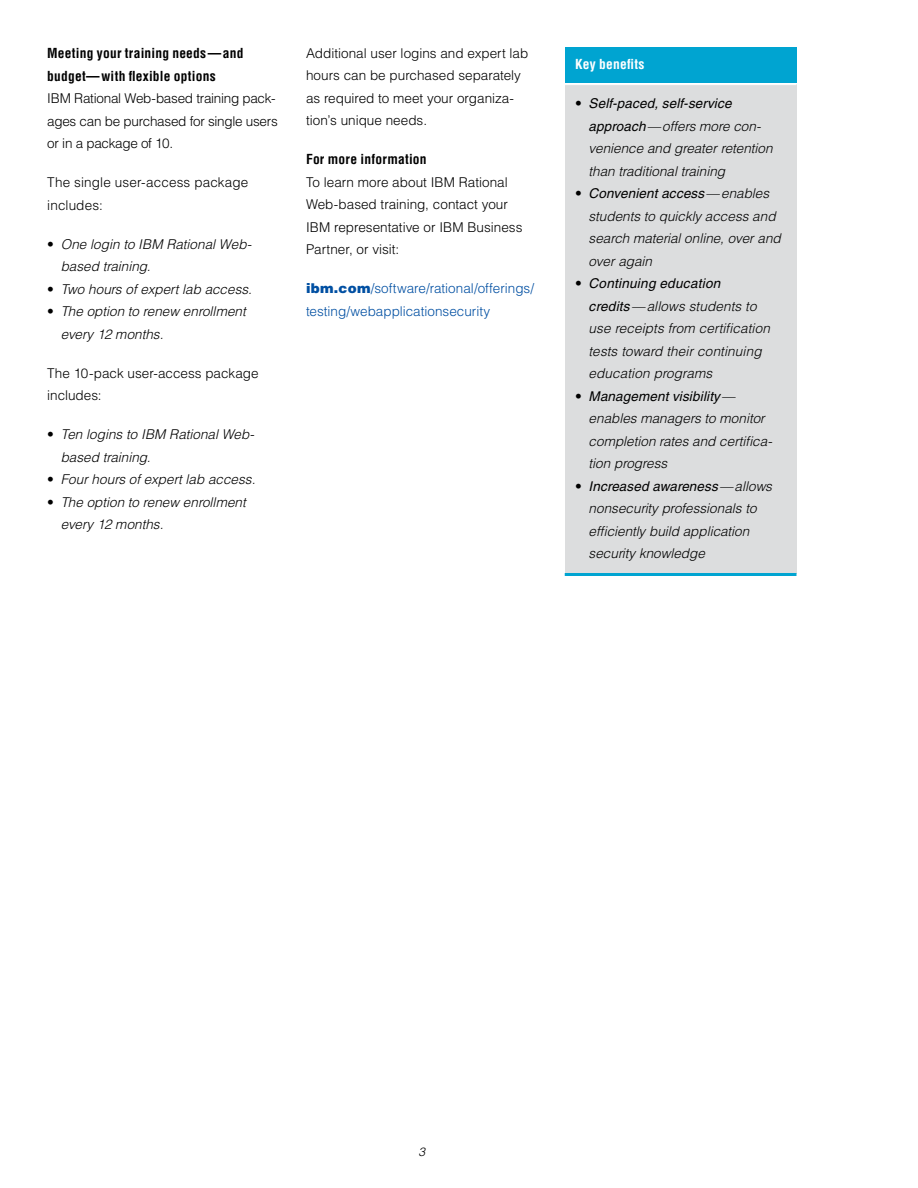
<style>
.page{position:relative;width:918px;height:1188px;background:#fff}
.page>*{position:absolute;margin:0;border:0;box-sizing:border-box;transform-origin:0 0}
.Text_-_bullets_sideb{font:italic 300 13.5px/22.5px "Helvetica";color:#000}
.Text_-_body{font:300 13.5px/22.5px "Helvetica";color:#000}
.Text_-_bullets{font:italic 300 13.5px/22.5px "Helvetica";color:#000}
.Text_-_body-2{font:300 13.5px/22.5px "Helvetica";letter-spacing:-.02em;color:#000}
.Text_-_bullets_last{font:italic 300 13.5px/22.5px "Helvetica";color:#000}
.Text_-_subhead{font:700 condensed 13.5px/22.5px "Helvetica";letter-spacing:.015em;color:#000}
.Text_-_body-3{font:300 13.5px/22.5px "Helvetica";color:#004fa2}
.Text_-_subhead-2{font:700 condensed 13.5px "Helvetica";letter-spacing:.015em;color:#fff}
.s1{font-weight:900}
.s2{font-weight:400}
</style>
<div class="page">
<div style="left:565px;top:47px;width:231px;height:36px;background:#00a4d1"></div>
<div style="left:565px;top:84px;width:231px;height:489px;background:#dcddde"></div>
<hr style="left:565px;top:573px;width:231px;height:3px;background:#00a4d1">
<hr style="left:565px;top:84px;width:231px;height:1px;background:#fff">
<p class="Text_-_subhead" style="left:47px;top:42px;width:198px">Meeting your training needs—and budget—with flexible options</p>
<p class="Text_-_body-2" style="left:47px;top:87px;width:232px">IBM Rational Web-based training pack&shy;ages can be purchased for single users or in a package of 10.</p>
<p class="Text_-_body" style="left:47px;top:171px;width:203px">The single user-access package includes:</p>
<p class="Text_-_bullets" style="left:61px;top:232px;width:192px">One login to IBM Rational Web&shy;based training.</p>
<p class="Text_-_bullets" style="left:61px;top:277px;width:193px">Two hours of expert lab access.</p>
<p class="Text_-_bullets_last" style="left:61px;top:300px;width:187px">The option to renew enrollment every 12 months.</p>
<p class="Text_-_body" style="left:47px;top:361px;width:213px">The 10-pack user-access package includes:</p>
<p class="Text_-_bullets" style="left:61px;top:423px;width:195px">Ten logins to IBM Rational Web&shy;based training.</p>
<p class="Text_-_bullets" style="left:61px;top:468px;width:196px">Four hours of expert lab access.</p>
<p class="Text_-_bullets_last" style="left:61px;top:490px;width:187px">The option to renew enrollment every 12 months.</p>
<p class="Text_-_body" style="left:47px;top:232px;width:8px">•</p>
<p class="Text_-_body" style="left:47px;top:277px;width:8px">• •</p>
<p class="Text_-_body" style="left:47px;top:423px;width:8px">•</p>
<p class="Text_-_body" style="left:47px;top:468px;width:8px">• •</p>
<p class="Text_-_body" style="left:306px;top:41px;width:224px">Additional user logins and expert lab hours can be purchased separately as required to meet your organiza&shy;tion’s unique needs.</p>
<p class="Text_-_subhead" style="left:306px;top:148px;width:122px">For more information</p>
<p class="Text_-_body" style="left:306px;top:170px;width:218px">To learn more about IBM Rational<br>Web-based training, contact your<br>IBM representative or IBM Business<br>Partner, or visit:</p>
<p class="Text_-_body-3" style="left:306px;top:277px;width:230px"><span class="s1">ibm.com</span>/software/rational/offerings/ testing/webapplicationsecurity</p>
<p class="Text_-_subhead-2" style="left:575px;top:56px;width:71px">Key benefits</p>
<p class="Text_-_bullets_sideb" style="left:589px;top:92px;width:186px"><span class="s2">Self-paced, self-service approach</span>—offers more con&shy;venience and greater retention than traditional training</p>
<p class="Text_-_bullets_sideb" style="left:589px;top:182px;width:194px"><span class="s2">Convenient access</span>—enables students to quickly access and search material online, over and over again</p>
<p class="Text_-_bullets_sideb" style="left:589px;top:272px;width:183px"><span class="s2">Continuing education credits</span>—allows students to use receipts from certification tests toward their continuing education programs</p>
<p class="Text_-_bullets_sideb" style="left:589px;top:385px;width:185px"><span class="s2">Management visibility</span>— enables managers to monitor completion rates and certifica&shy;tion progress</p>
<p class="Text_-_bullets_sideb" style="left:589px;top:475px;width:185px"><span class="s2">Increased awareness</span>—allows nonsecurity professionals to efficiently build application security knowledge</p>
<p class="Text_-_body" style="left:575px;top:92px;width:8px">•</p>
<p class="Text_-_body" style="left:575px;top:182px;width:8px">•</p>
<p class="Text_-_body" style="left:575px;top:272px;width:8px">•</p>
<p class="Text_-_body" style="left:575px;top:384px;width:8px">•</p>
<p class="Text_-_body" style="left:575px;top:474px;width:8px">•</p>
</div>
